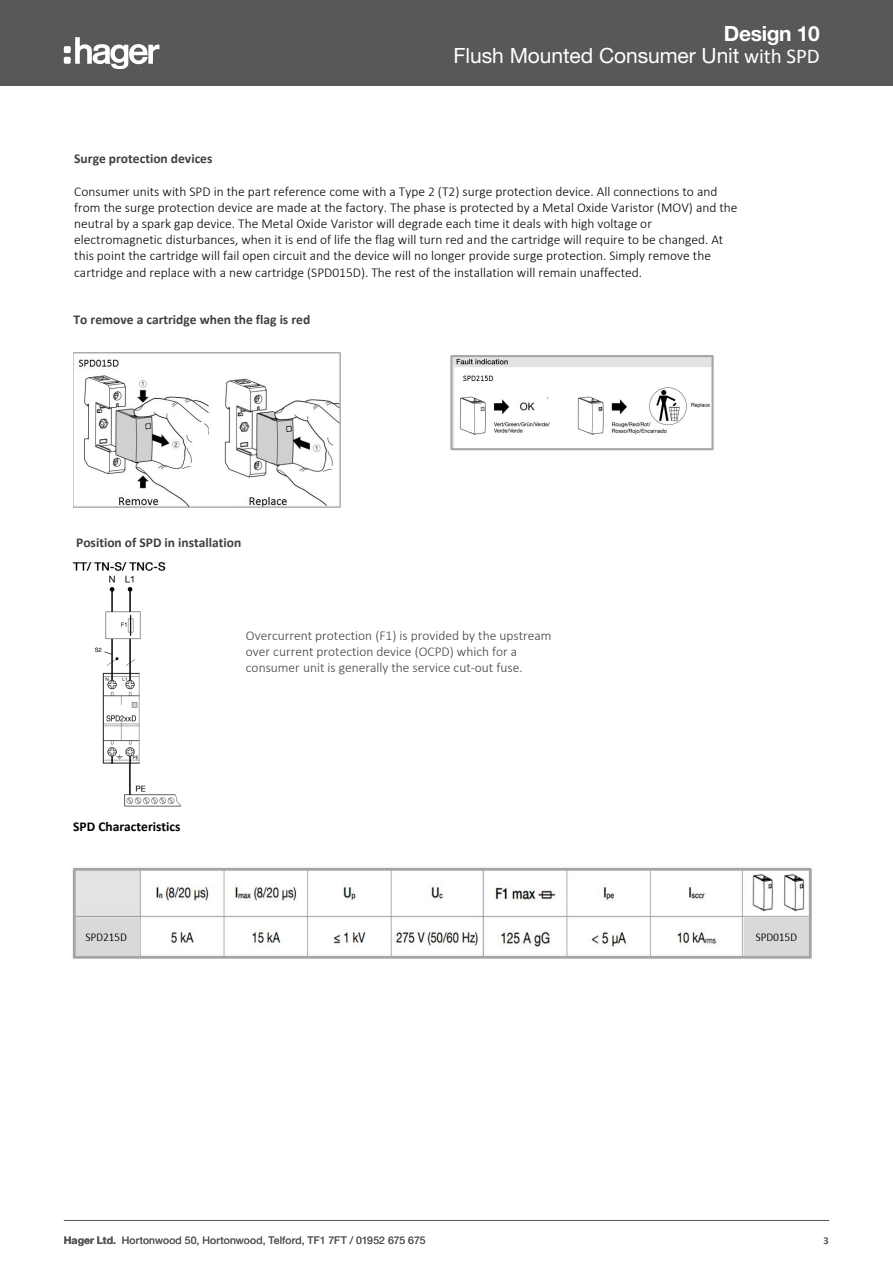
<style>
.page{position:relative;width:893px;height:1263px;background:#fff}
.page>*{position:absolute;margin:0;border:0;box-sizing:border-box;transform-origin:0 0}
.t1{font:21px/22.5px "Helvetica Neue LT Std";letter-spacing:-.005em;color:#fff;text-align:right}
.t2{font:300 13.5px/16.2px "Calibri";color:#000}
.t3{font:300 13.5px/16.2px "Calibri";color:#404040}
.t4{font:700 13.5px "Calibri";color:#404040}
.t5{font:700 13.5px "Calibri";color:#000}
.t6{font:10.5px "Helvetica Neue LT Std";letter-spacing:.015em;color:#57585a}
.t7{font:700 10.5px "Calibri";color:#57585a}
.s1{font-weight:700}
.s2{font-family:"Calibri"}
</style>
<div class="page">
<div style="left:0;top:0;width:893px;height:85px;background:#57585a"></div>
<svg style="left:75px;top:37px;width:84px;height:32px"></svg>
<div style="left:64px;top:46px;width:7px;height:7px;background:#fff;border-radius:2px"></div>
<div style="left:64px;top:57px;width:7px;height:7px;background:#fff;border-radius:2px"></div>
<img style="left:73px;top:352px;width:267px;height:155px">
<img style="left:450px;top:355px;width:264px;height:96px">
<img style="left:72px;top:867px;width:740px;height:92px">
<hr style="left:64px;top:1220px;width:765px;height:1px;background:#57585a">
<img style="left:73px;top:563px;width:108px;height:244px">
<h1 class="t1" style="left:454px;top:22px;width:368px"><span class="s1">Design 10<br></span>Flush Mounted Consumer Unit <span class="s2">with SPD</span></h1>
<p class="t4" style="left:74px;top:150px;width:140px">Surge protection devices</p>
<p class="t2" style="left:74px;top:183px;width:665px">Consumer units with SPD in the part reference come with a Type 2 (T2) surge protection device. All connections to and from the surge protection device are made at the factory. The phase is protected by a Metal Oxide Varistor (MOV) and the neutral by a spark gap device. The Metal Oxide Varistor will degrade each time it deals with high voltage or electromagnetic disturbances, when it is end of life the flag will turn red and the cartridge will require to be changed. At this point the cartridge will fail open circuit and the device will no longer provide surge protection. Simply remove the cartridge and replace with a new cartridge (SPD015D). The rest of the installation will remain unaffected.</p>
<p class="t4" style="left:74px;top:311px;width:238px">To remove a cartridge when the flag is red</p>
<p class="t4" style="left:76px;top:533px;width:167px">Position of SPD in installation</p>
<p class="t5" style="left:73px;top:818px;width:109px">SPD Characteristics</p>
<p class="t3" style="left:246px;top:627px;width:307px">Overcurrent protection (F1) is provided by the upstream over current protection device (OCPD) which for a consumer unit is generally the service cut-out fuse.</p>
<p class="t6" style="left:64px;top:1234px;width:363px"><span class="s1">Hager Ltd.</span> Hortonwood 50, Hortonwood, Telford, TF1 7FT / 01952 675 675</p>
<p class="t7" style="left:823px;top:1233px;width:7px">3</p>
</div>
